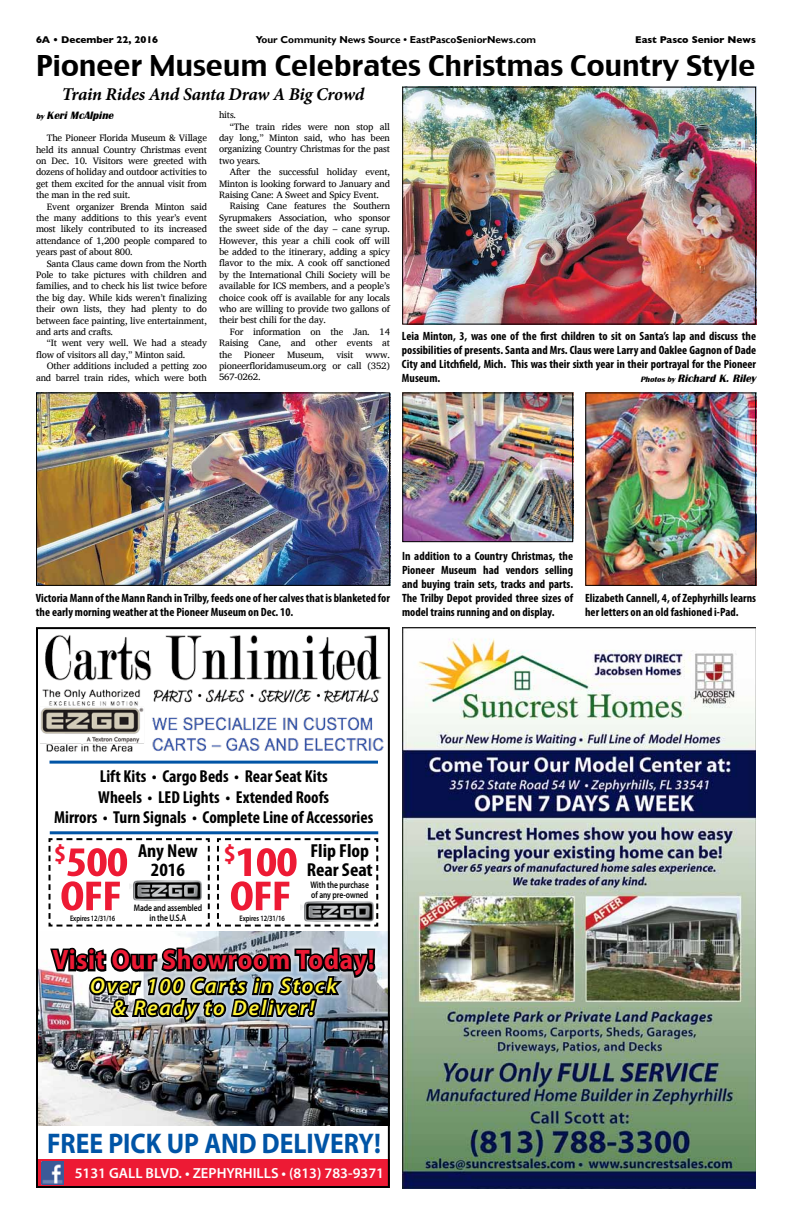
<style>
.page{position:relative;width:792px;height:1224px;background:#fff}
.page>*{position:absolute;margin:0;border:0;box-sizing:border-box;transform-origin:0 0}
.t1{font:700 condensed 42.3px/34.2px "Myriad Pro";letter-spacing:-.02em;color:#ed1a34;scale:1.19 1}
.t2{font:700 28.5px "Myriad Pro";color:#0054a6;scale:.9 1}
.t3{font:700 28.1px "Myriad Pro";letter-spacing:.03em;color:#ed1a34;scale:.9 1}
.t4{font:28px "Charcoal CY";letter-spacing:-.005em;color:#000}
.t5{font:italic 600 21.3px/21.8px "Myriad Pro";letter-spacing:.09em;color:#fff336;text-align:center}
.t6{font:700 condensed 18.8px/18.6px "Myriad Pro";color:#000;text-align:center;scale:1.06 1}
.t7{font:italic 700 18px "Minion Pro";letter-spacing:-.02em;color:#000}
.t8{font:700 condensed 17.3px/20.8px "Myriad Pro";color:#000;text-align:center}
.t9{font:600 14.6px "Myriad Pro";color:#fff}
.t10{font:700 condensed 12px/14px "Myriad Pro";color:#000;text-align:justify}
.t11{font:italic 700 11px "Britannic";color:#000}
.t12{font:700 10px "Gill Sans";color:#000}
.t13{font:700 10px "Gill Sans";color:#000}
.t14{font:9.5px/11.4px "Charis SIL";letter-spacing:-.02em;color:#000;text-align:justify}
.t15{font:600 9.5px/10px "Myriad Pro";letter-spacing:-.01em;color:#000;scale:.8 1}
.t16{font:600 8px "Myriad Pro";letter-spacing:-.01em;color:#000;scale:.8 1}
.s1{font-size:8px}
</style>
<div class="page">
<img style="left:39px;top:931px;width:348px;height:194px">
<div style="left:36px;top:1160px;width:354px;height:28px;background:#ed1a34"></div>
<img style="left:36px;top:627px;width:354px;height:129px">
<img style="left:41px;top:1162px;width:22px;height:22px">
<svg style="left:46px;top:944px;width:333px;height:82px"></svg>
<img style="left:48px;top:946px;width:329px;height:131px">
<hr style="left:50px;top:761px;width:328px;height:3px;background:#0054a6">
<hr style="left:50px;top:831px;width:328px;height:3px;background:#0054a6">
<svg style="left:48px;top:838px;width:331px;height:89px"></svg>
<img style="left:129px;top:879px;width:74px;height:23px">
<img style="left:301px;top:901px;width:74px;height:22px">
<img style="left:402px;top:628px;width:354px;height:560px">
<img style="left:404px;top:89px;width:350px;height:234px">
<div style="left:402px;top:87px;width:354px;height:238px;border:1px solid #000"></div>
<img style="left:38px;top:394px;width:350px;height:190px">
<div style="left:36px;top:392px;width:354px;height:194px;border:1px solid #000"></div>
<img style="left:587px;top:394px;width:167px;height:190px">
<div style="left:585px;top:392px;width:171px;height:194px;border:1px solid #000"></div>
<img style="left:404px;top:394px;width:167px;height:146px">
<div style="left:402px;top:392px;width:171px;height:150px;border:1px solid #000"></div>
<p class="t13" style="left:36px;top:34px;width:124px">6A • December 22, 2016</p>
<p class="t12" style="left:256px;top:34px;width:282px">Your Community News Source • EastPascoSeniorNews.com</p>
<p class="t13" style="left:635px;top:34px;width:122px">East Pasco Senior News</p>
<h3 class="t4" style="left:36px;top:48px;width:721px">Pioneer Museum Celebrates Christmas Country Style</h3>
<h3 class="t7" style="left:62px;top:81px;width:304px">Train Rides And Santa Draw A Big Crowd</h3>
<p class="t11" style="left:36px;top:109px;width:81px"><span class="s1">by</span> KeriMcAlpine</p>
<p class="t14" style="left:36px;top:132px;width:173px;text-indent:11px">The Pioneer Florida Museum &amp; Village held its annual Country Christmas event on Dec. 10. Visitors were greeted with dozens of holiday and outdoor activities to get them excited for the annual visit from the man in the red suit.</p>
<p class="t14" style="left:36px;top:201px;width:173px;text-indent:11px">Event organizer Brenda Minton said the many additions to this year’s event most likely contributed to its increased attendance of 1,200 people compared to years past of about 800.</p>
<p class="t14" style="left:36px;top:258px;width:173px;text-indent:11px">Santa Claus came down from the North Pole to take pictures with children and families, and to check his list twice before the big day. While kids weren’t finalizing their own lists, they had plenty to do between face painting, live entertainment, and arts and crafts.</p>
<p class="t14" style="left:36px;top:337px;width:172px;text-indent:11px">“It went very well. We had a steady flow of visitors all day,” Minton said.</p>
<p class="t14" style="left:36px;top:360px;width:172px;text-align:right">Other additions included a petting zoo and barrel train rides, which were both</p>
<p class="t14" style="left:219px;top:109px;width:19px">hits.</p>
<p class="t14" style="left:230px;top:121px;width:162px">“The train rides were non stop all</p>
<p class="t14" style="left:219px;top:132px;width:172px">day long,” Minton said, who has been</p>
<p class="t14" style="left:219px;top:143px;width:172px">organizing Country Christmas for the past</p>
<p class="t14" style="left:219px;top:155px;width:43px">two years.</p>
<p class="t14" style="left:230px;top:166px;width:162px">After the successful holiday event,</p>
<p class="t14" style="left:219px;top:178px;width:173px">Minton is looking forward to January and</p>
<p class="t14" style="left:219px;top:189px;width:162px">Raising Cane: A Sweet and Spicy Event.</p>
<p class="t14" style="left:230px;top:200px;width:162px">Raising Cane features the Southern</p>
<p class="t14" style="left:219px;top:212px;width:173px">Syrupmakers Association, who sponsor</p>
<p class="t14" style="left:219px;top:223px;width:172px">the sweet side of the day – cane syrup.</p>
<p class="t14" style="left:219px;top:235px;width:172px">However, this year a chili cook off will</p>
<p class="t14" style="left:219px;top:246px;width:173px">be added to the itinerary, adding a spicy</p>
<p class="t14" style="left:219px;top:257px;width:172px">flavor to the mix. A cook off sanctioned</p>
<p class="t14" style="left:219px;top:269px;width:173px">by the International Chili Society will be</p>
<p class="t14" style="left:219px;top:280px;width:173px">available for ICS members, and a people’s</p>
<p class="t14" style="left:219px;top:292px;width:173px">choice cook off is available for any locals</p>
<p class="t14" style="left:219px;top:303px;width:172px">who are willing to provide two gallons of</p>
<p class="t14" style="left:219px;top:314px;width:109px">their best chili for the day.</p>
<p class="t14" style="left:230px;top:326px;width:162px">For information on the Jan. 14</p>
<p class="t14" style="left:219px;top:337px;width:172px">Raising Cane, and other events at</p>
<p class="t14" style="left:219px;top:349px;width:14px">the</p>
<p class="t14" style="left:244px;top:349px;width:32px">Pioneer</p>
<p class="t14" style="left:287px;top:349px;width:39px">Museum,</p>
<p class="t14" style="left:336px;top:349px;width:19px">visit</p>
<p class="t14" style="left:219px;top:349px;width:172px;text-indent:147px">www. pioneerfloridamuseum.org or call (352)<br>567-0262.</p>
<p class="t10" style="left:402px;top:329px;width:356px">Leia Minton, 3, was one of the first children to sit on Santa’s lap and discuss the possibilities of presents. Santa and Mrs. Claus were Larry and Oaklee Gagnon of Dade City and Litchfield, Mich. This was their sixth year in their portrayal for the Pioneer Museum.</p>
<p class="t11" style="left:640px;top:373px;width:117px"><span class="s1">Photos by</span> Richard K.Riley</p>
<p class="t10" style="left:402px;top:549px;width:173px">In addition to a Country Christmas, the Pioneer Museum had vendors selling and buying train sets, tracks and parts.<br>The Trilby Depot provided three sizes of model trains running and on display.</p>
<p class="t10" style="left:36px;top:591px;width:356px">Victoria Mann of the Mann Ranch in Trilby, feeds one of her calves that is blanketed for the early morning weather at the Pioneer Museum on Dec. 10.</p>
<p class="t10" style="left:585px;top:591px;width:172px">Elizabeth Cannell, 4, of Zephyrhills learns her letters on an old fashioned i-Pad.</p>
<h3 class="t8" style="left:54px;top:765px;width:321px">Lift Kits • Cargo Beds • Rear Seat Kits<br>Wheels • LED Lights • Extended Roofs<br>Mirrors • Turn Signals • Complete Line of Accessories</h3>
<h3 class="t6" style="left:138px;top:841px;width:58px">Any new<br>2016</h3>
<h1 class="t1" style="left:54px;top:844px;width:64px"><sup>$</sup>500<br>OFF</h1>
<h1 class="t1" style="left:223px;top:844px;width:64px"><sup>$</sup>100<br>OFF</h1>
<p class="t16" style="left:240px;top:913px;width:58px">Expires 12/31/16</p>
<h3 class="t6" style="left:307px;top:841px;width:64px;text-align:left">Flip Flop<br>Rear Seat</h3>
<p class="t15" style="left:311px;top:880px;width:74px">With the purchase of any pre-owned</p>
<p class="t15" style="left:134px;top:902px;width:87px">Made and assembled</p>
<p class="t16" style="left:70px;top:913px;width:58px">Expires 12/31/16</p>
<p class="t15" style="left:150px;top:912px;width:47px">in the U.S.A</p>
<h3 class="t3" style="left:53px;top:942px;width:359px">Visit Our Showroom Today!</h3>
<h3 class="t5" style="left:90px;top:975px;width:248px">Over 100 Carts in Stock &amp; Ready to Deliver!</h3>
<h2 class="t2" style="left:47px;top:1124px;width:372px">FREE PICK UP AND DELIVERY!</h2>
<h3 class="t9" style="left:75px;top:1164px;width:311px">5131 GALL BLVD. • ZEPHYRHILLS • (813) 783-9371</h3>
</div>
